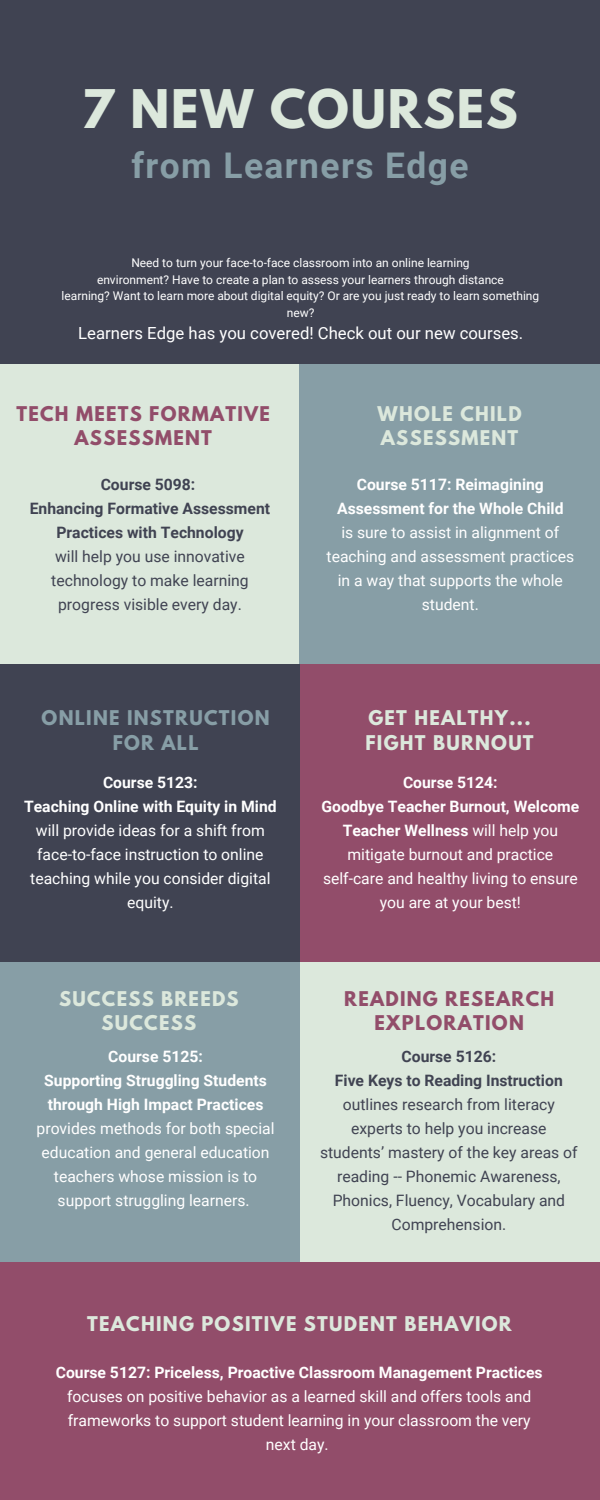
<style>
.page{position:relative;width:600px;height:1500px;background:#404352}
.page>*{position:absolute;margin:0;border:0;box-sizing:border-box;transform-origin:0 0}
.t1{font:700 47.2px "League Spartan";letter-spacing:.04em;color:#dce8dc}
.t2{font:700 35.4px "Roboto";letter-spacing:.04em;color:#879ea6}
.t3{font:700 18px/24.8px "League Spartan";letter-spacing:.07em;color:#dce8dc}
.t4{font:700 18px/24.7px "League Spartan";letter-spacing:.07em;color:#924d6a;text-align:center}
.t5{font:700 18px/24.8px "League Spartan";letter-spacing:.07em;color:#879ea6;text-align:center}
.t6{font:16.7px "Roboto";color:#fff}
.t7{font:15.7px/24px "Roboto";color:#fff;text-align:center}
.t8{font:15.7px/24px "Roboto";color:#404352;text-align:center}
.t9{font:700 15.7px/24px "Roboto";color:#fff;text-align:center}
.t10{font:700 15.7px/24px "Roboto";color:#404352;text-align:center}
.t11{font:12px/16.5px "Roboto";color:#fff;text-align:center}
.s1{font-weight:700}
</style>
<div class="page">
<div style="left:299px;top:364px;width:301px;height:301px;background:#879ea6"></div>
<div style="left:0;top:364px;width:299px;height:300px;background:#dce8dc"></div>
<div style="left:300px;top:664px;width:300px;height:300px;background:#924d6a"></div>
<div style="left:0;top:962px;width:300px;height:300px;background:#879ea6"></div>
<div style="left:300px;top:962px;width:300px;height:300px;background:#dce8dc"></div>
<div style="left:0;top:1262px;width:600px;height:238px;background:#924d6a"></div>
<h1 class="t1" style="left:81px;top:85px;width:438px">7 NEW COURSES</h1>
<h2 class="t2" style="left:131px;top:145px;width:339px">from Learners Edge</h2>
<p class="t11" style="left:62px;top:255px;width:479px">Need to turn your face-to-face classroom into an online learning<br>environment? Have to create a plan to assess your learners through distance<br>learning? Want to learn more about digital equity? Or are you just ready to learn something new?</p>
<p class="t6" style="left:78px;top:323px;width:447px">Learners Edge has you covered! Check out our new courses.</p>
<p class="t4" style="left:16px;top:403px;width:255px">TECH MEETS FORMATIVE<br>ASSESSMENT</p>
<p class="t10" style="left:30px;top:473px;width:242px">Course 5098:<br>Enhancing Formative Assessment<br>Practices with Technology</p>
<p class="t8" style="left:51px;top:545px;width:199px">will help you use innovative technology to make learning progress visible every day.</p>
<p class="t5" style="left:42px;top:708px;width:230px">ONLINE INSTRUCTION<br>FOR ALL</p>
<p class="t9" style="left:24px;top:771px;width:254px">Course 5123:<br>Teaching Online with Equity in Mind</p>
<p class="t7" style="left:30px;top:819px;width:242px">will provide ideas for a shift from face-to-face instruction to online teaching while you consider digital equity.</p>
<p class="t3" style="left:59px;top:988px;width:181px;text-align:center">SUCCESS BREEDS<br>SUCCESS</p>
<p class="t9" style="left:44px;top:1044px;width:224px">Course 5125:<br>Supporting Struggling Students through High Impact Practices</p>
<p class="t7" style="left:37px;top:1116px;width:240px">provides methods for both special education and general education teachers whose mission is to support struggling learners.</p>
<p class="t3" style="left:378px;top:403px;width:146px">WHOLE CHILD<br>ASSESSMENT</p>
<p class="t9" style="left:337px;top:473px;width:228px">Course 5117: Reimagining<br>Assessment for the Whole Child</p>
<p class="t7" style="left:327px;top:521px;width:249px">is sure to assist in alignment of teaching and assessment practices in a way that supports the whole student.</p>
<p class="t3" style="left:366px;top:708px;width:170px">GET HEALTHY...<br>FIGHT BURNOUT</p>
<p class="t7" style="left:321px;top:771px;width:259px"><span class="s1">Course 5124:<br>Goodbye Teacher Burnout, Welcome<br>Teacher Wellness</span> will help you mitigate burnout and practice self-care and healthy living to ensure you are at your best!</p>
<p class="t4" style="left:344px;top:988px;width:212px">READING RESEARCH<br>EXPLORATION</p>
<p class="t10" style="left:335px;top:1044px;width:229px">Course 5126:<br>Five Keys to Reading Instruction</p>
<p class="t8" style="left:320px;top:1092px;width:259px">outlines research from literacy experts to help you increase students’ mastery of the key areas of reading -- Phonemic Awareness,<br>Phonics, Fluency, Vocabulary and<br>Comprehension.</p>
<p class="t3" style="left:87px;top:1314px;width:426px">TEACHING POSITIVE STUDENT BEHAVIOR</p>
<p class="t9" style="left:56px;top:1361px;width:488px">Course 5127: Priceless, Proactive Classroom Management Practices</p>
<p class="t7" style="left:67px;top:1385px;width:466px">focuses on positive behavior as a learned skill and offers tools and frameworks to support student learning in your classroom the very next day.</p>
</div>
